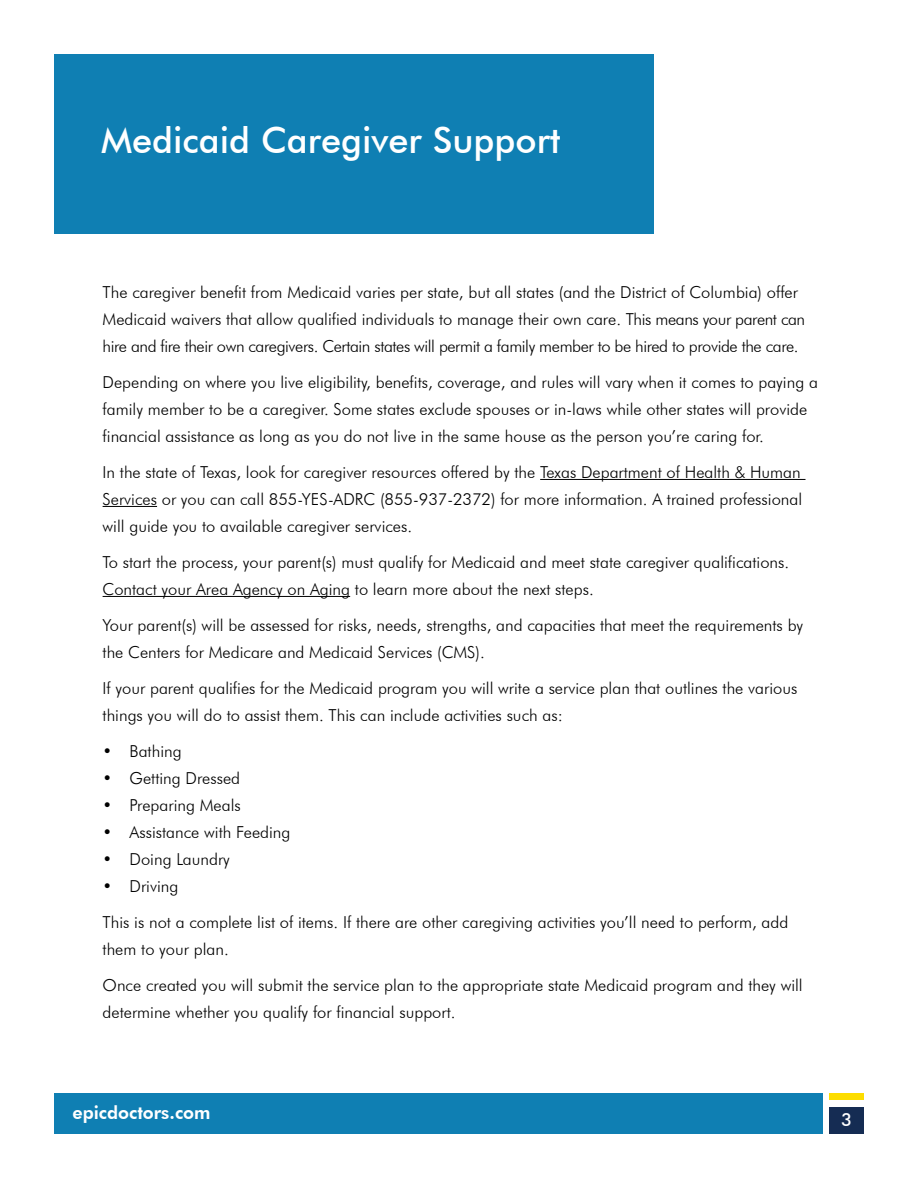
<style>
.page{position:relative;width:918px;height:1188px;background:#fff}
.page>*{position:absolute;margin:0;border:0;box-sizing:border-box;transform-origin:0 0}
.t1{font:500 36px "Futura BT";color:#fff}
.t2{font:800 18px "Futura BT";color:#fff}
.t3{font:500 18px "Futura BT";color:#fff}
.t4{font:300 16.5px/27px "Futura BT";color:#000}
</style>
<div class="page">
<div style="left:54px;top:1094px;width:768px;height:40px;background:#0f7fb3"></div>
<div style="left:829px;top:1107px;width:35px;height:27px;background:#152c53"></div>
<div style="left:829px;top:1094px;width:35px;height:6px;background:#fddd00"></div>
<div style="left:54px;top:54px;width:599px;height:179px;background:#0f7fb3"></div>
<hr style="left:540px;top:479px;width:266px;height:1px;background:#000">
<hr style="left:103px;top:506px;width:54px;height:1px;background:#000">
<hr style="left:103px;top:596px;width:247px;height:1px;background:#000">
<h1 class="t1" style="left:101px;top:119px;width:461px">Medicaid Caregiver Support</h1>
<p class="t4" style="left:103px;top:278px;width:704px">The caregiver benefit from Medicaid varies per state, but all states (and the District of Columbia) offer<br>Medicaid waivers that allow qualified individuals to manage their own care. This means your parent can hire and fire their own caregivers. Certain states will permit a family member to be hired to provide the care.</p>
<p class="t4" style="left:103px;top:368px;width:717px">Depending on where you live eligibility, benefits, coverage, and rules will vary when it comes to paying a family member to be a caregiver. Some states exclude spouses or in-laws while other states will provide financial assistance as long as you do not live in the same house as the person you’re caring for.</p>
<p class="t4" style="left:103px;top:458px;width:701px;text-align:justify">In the state of Texas, look for caregiver resources offered by the Texas Department of Health &amp; Human Services or you can call 855-YES-ADRC (855-937-2372) for more information. A trained professional will guide you to available caregiver services.</p>
<p class="t4" style="left:103px;top:548px;width:688px">To start the process, your parent(s) must qualify for Medicaid and meet state caregiver qualifications.<br>Contact your Area Agency on Aging to learn more about the next steps.</p>
<p class="t4" style="left:103px;top:611px;width:702px">Your parent(s) will be assessed for risks, needs, strengths, and capacities that meet the requirements by the Centers for Medicare and Medicaid Services (CMS).</p>
<p class="t4" style="left:103px;top:674px;width:696px">If your parent qualifies for the Medicaid program you will write a service plan that outlines the various things you will do to assist them. This can include activities such as:</p>
<p class="t4" style="left:103px;top:737px;width:81px">• Bathing</p>
<p class="t4" style="left:103px;top:764px;width:139px">• Getting Dressed</p>
<p class="t4" style="left:103px;top:791px;width:140px">• Preparing Meals</p>
<p class="t4" style="left:103px;top:818px;width:189px">• Assistance with Feeding</p>
<p class="t4" style="left:103px;top:845px;width:129px">• Doing Laundry</p>
<p class="t4" style="left:103px;top:868px;width:687px;line-height:36px">• Driving<br>This is not a complete list of items. If there are other caregiving activities you’ll need to perform, add</p>
<p class="t4" style="left:103px;top:931px;width:702px;line-height:36px">them to your plan.<br>Once created you will submit the service plan to the appropriate state Medicaid program and they will</p>
<p class="t4" style="left:103px;top:998px;width:354px">determine whether you qualify for financial support.</p>
<p class="t2" style="left:72px;top:1101px;width:140px">epicdoctors.com</p>
<p class="t3" style="left:841px;top:1109px;width:12px">3</p>
</div>
